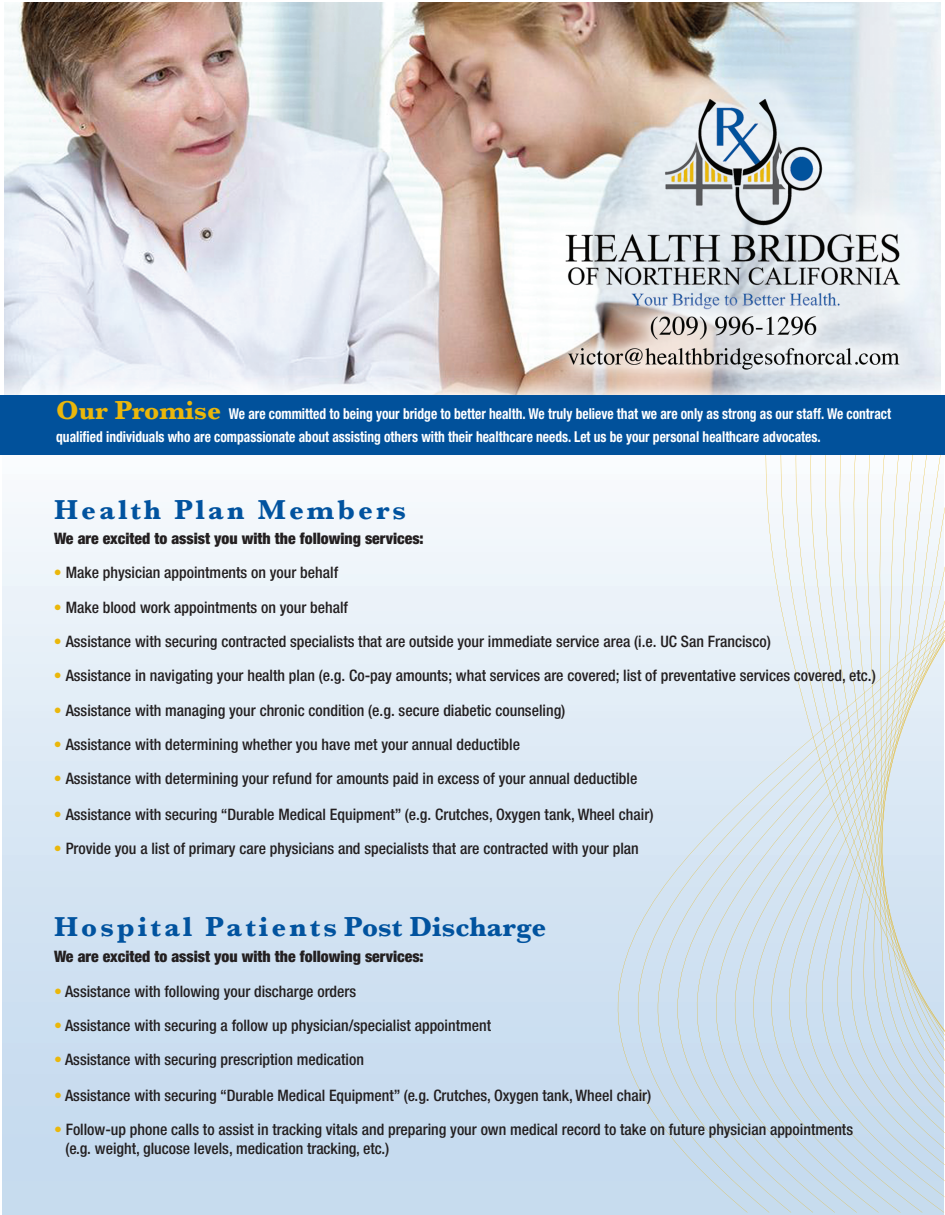
<style>
.page{position:relative;width:945px;height:1215px;background:#fff}
.page>*{position:absolute;margin:0;border:0;box-sizing:border-box;transform-origin:0 0}
.t1{font:700 28.5px "Baskerville";letter-spacing:.11em;color:#01539f}
.t2{font:500 condensed 15.75px/18.9px "Helvetica Neue";color:#231f20}
.t3{font:900 condensed 15.75px "Helvetica Neue";color:#231f20}
.t4{font:700 condensed 15px/22.5px "Helvetica Neue";color:#fff;scale:.9 1}
.s1{font-family:"Baskerville";font-stretch:normal;font-size:27px;color:#eab70b}
.s2{color:#eab70b}
</style>
<div class="page">
<img style="left:5px;top:3px;width:936px;height:392px">
<div style="left:2px;top:417px;width:941px;height:798px;background:linear-gradient(to bottom,#f8fbfd,#bfd7ed)"></div>
<svg style="left:600px;top:455px;width:345px;height:757px;background:#dae6f0"></svg>
<div style="left:0;top:395px;width:945px;height:60px;background:#01519b"></div>
<p class="t4" style="left:56px;top:402px;width:929px"><span class="s1">Our Promise</span> We are committed to being your bridge to better health. We truly believe that we are only as strong as our staff. We contract qualified individuals who are compassionate about assisting others with their healthcare needs. Let us be your personal healthcare advocates.</p>
<h1 class="t1" style="left:54px;top:490px;width:354px">Health Plan Members</h1>
<p class="t3" style="left:54px;top:529px;width:371px">We are excited to assist you with the following services:</p>
<p class="t2" style="left:54px;top:563px;width:286px"><span class="s2">•</span> Make physician appointments on your behalf</p>
<p class="t2" style="left:54px;top:597px;width:296px"><span class="s2">•</span> Make blood work appointments on your behalf</p>
<p class="t2" style="left:54px;top:632px;width:718px"><span class="s2">•</span> Assistance with securing contracted specialists that are outside your immediate service area (i.e. UC San Francisco)</p>
<p class="t2" style="left:54px;top:666px;width:823px"><span class="s2">•</span> Assistance in navigating your health plan (e.g. Co-pay amounts; what services are covered; list of preventative services covered, etc.)</p>
<p class="t2" style="left:54px;top:700px;width:513px"><span class="s2">•</span> Assistance with managing your chronic condition (e.g. secure diabetic counseling)</p>
<p class="t2" style="left:54px;top:735px;width:468px"><span class="s2">•</span> Assistance with determining whether you have met your annual deductible</p>
<p class="t2" style="left:54px;top:769px;width:585px"><span class="s2">•</span> Assistance with determining your refund for amounts paid in excess of your annual deductible</p>
<p class="t2" style="left:54px;top:805px;width:601px"><span class="s2">•</span> Assistance with securing “Durable Medical Equipment” (e.g. Crutches, Oxygen tank, Wheel chair)</p>
<p class="t2" style="left:54px;top:838px;width:586px"><span class="s2">•</span> Provide you a list of primary care physicians and specialists that are contracted with your plan</p>
<h1 class="t1" style="left:54px;top:907px;width:494px">Hospital Patients Post Discharge</h1>
<p class="t3" style="left:54px;top:946px;width:371px">We are excited to assist you with the following services:</p>
<p class="t2" style="left:54px;top:981px;width:304px"><span class="s2">•</span> Assistance with following your discharge orders</p>
<p class="t2" style="left:54px;top:1016px;width:439px"><span class="s2">•</span> Assistance with securing a follow up physician/specialist appointment</p>
<p class="t2" style="left:54px;top:1050px;width:312px"><span class="s2">•</span> Assistance with securing prescription medication</p>
<p class="t2" style="left:54px;top:1085px;width:599px"><span class="s2">•</span> Assistance with securing “Durable Medical Equipment” (e.g. Crutches, Oxygen tank, Wheel chair)</p>
<p class="t2" style="left:65px;top:1120px;width:789px;text-indent:-11px"><span class="s2">•</span> Follow-up phone calls to assist in tracking vitals and preparing your own medical record to take on future physician appointments (e.g. weight, glucose levels, medication tracking, etc.)</p>
</div>
